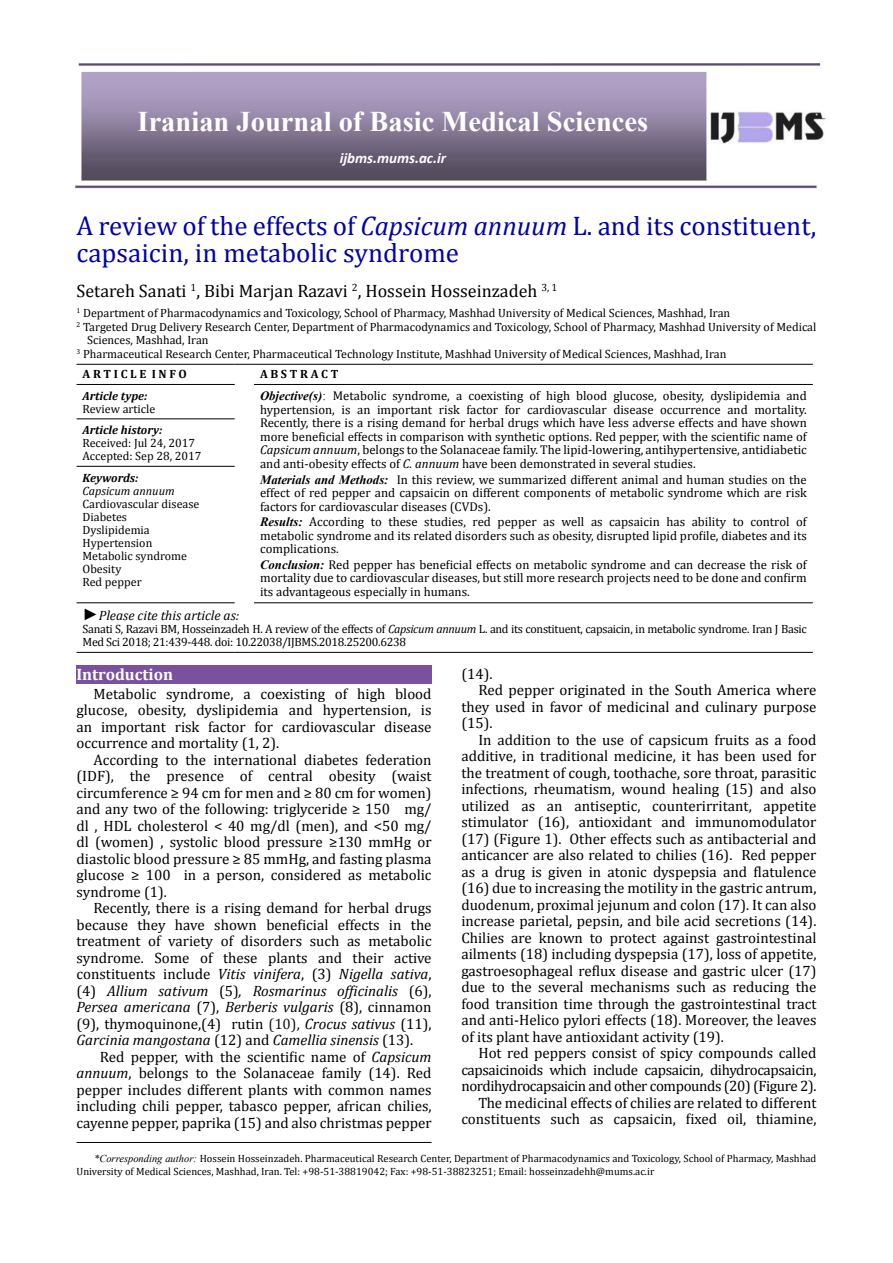
<style>
.page{position:relative;width:893px;height:1263px;background:#fff}
.page>*{position:absolute;margin:0;border:0;box-sizing:border-box;transform-origin:0 0}
.t1{font:700 28.5px "Times New Roman";color:#fff}
.t2{font:27px/27px "Cambria";color:#0000af}
.t3{font:18px "Cambria";color:#000}
.t4{font:700 16.5px "Cambria";color:#fff}
.t5{font:15px/16.5px "Cambria";color:#000;text-align:justify}
.t6{font:15px "Cambria";letter-spacing:-.025em;color:#000}
.t7{font:italic 700 15px "Calibri";color:#fff}
.t8{font:italic 13.5px "Cambria";color:#000}
.t9{font:12.75px/13.5px "Cambria";color:#000;text-align:justify}
.t10{font:12px/13px "Cambria";color:#000}
.t11{font:12px/13px "Cambria Math";letter-spacing:-.025em;color:#000}
.t12{font:12px/13px "Cambria Math";color:#000}
.t13{font:italic 700 12px "Cambria";color:#000}
.t14{font:700 12px "Cambria";color:#000}
.t15{font:italic 12px "Cambria";color:#000}
.t16{font:10.5px/12.6px "Cambria";color:#000}
.s1{font-style:italic}
.s2{font-family:"Times New Roman";font-weight:700;font-style:italic}
.s3{font-family:"Times New Roman"}
.s4{font-family:"Times New Roman";font-size:16.5px}
.s5{font-family:"Cambria";font-style:italic}
.s6{color:#131413}
.s7{font-family:"Times New Roman";font-style:italic}
</style>
<div class="page">
<hr style="left:77px;top:1142px;width:355px;height:1px;background:#000">
<img style="left:75px;top:64px;width:750px;height:125px">
<hr style="left:77px;top:364px;width:158px;height:1px;background:#000">
<svg style="left:235px;top:364px;width:19px;height:1px"></svg>
<hr style="left:254px;top:364px;width:559px;height:1px;background:#000">
<hr style="left:77px;top:384px;width:158px;height:1px;background:#000">
<hr style="left:77px;top:418px;width:158px;height:1px;background:#000">
<hr style="left:254px;top:384px;width:559px;height:1px;background:#000">
<hr style="left:77px;top:466px;width:158px;height:1px;background:#000">
<hr style="left:77px;top:652px;width:158px;height:1px;background:#000">
<svg style="left:235px;top:652px;width:19px;height:1px"></svg>
<hr style="left:254px;top:652px;width:559px;height:1px;background:#000">
<hr style="left:77px;top:602px;width:158px;height:1px;background:#000">
<hr style="left:254px;top:602px;width:559px;height:1px;background:#000">
<div style="left:77px;top:665px;width:355px;height:19px;background:#7a519e"></div>
<h1 class="t1" style="left:138px;top:102px;width:512px">Iranian Journal of Basic Medical Sciences</h1>
<p class="t7" style="left:340px;top:149px;width:108px">ijbms.mums.ac.ir</p>
<h2 class="t2" style="left:77px;top:212px;width:741px">A review of the effects of <span class="s1">Capsicum annuum</span> L. and its constituent, capsaicin, in metabolic syndrome</h2>
<p class="t3" style="left:77px;top:280px;width:482px">Setareh Sanati <sup>1</sup>, Bibi Marjan Razavi <sup>2</sup>, Hossein Hosseinzadeh <sup>3,</sup> <sup>1</sup></p>
<p class="t10" style="left:77px;top:307px;width:655px"><sup>1</sup> Department of Pharmacodynamics and Toxicology, School of Pharmacy, Mashhad University of Medical Sciences, Mashhad, Iran</p>
<p class="t10" style="left:77px;top:320px;width:741px"><sup>2</sup> Targeted Drug Delivery Research Center, Department of Pharmacodynamics and Toxicology, School of Pharmacy, Mashhad University of Medical</p>
<p class="t10" style="left:87px;top:334px;width:123px">Sciences, Mashhad, Iran</p>
<p class="t10" style="left:77px;top:347px;width:651px"><sup>3</sup> Pharmaceutical Research Center, Pharmaceutical Technology Institute, Mashhad University of Medical Sciences, Mashhad, Iran</p>
<p class="t14" style="left:83px;top:366px;width:106px">A R T I C L E I N F O</p>
<p class="t14" style="left:260px;top:366px;width:80px">A B S T R A C T</p>
<p class="t13" style="left:83px;top:387px;width:66px">Article type:</p>
<p class="t12" style="left:83px;top:402px;width:74px">Review article</p>
<p class="t9" style="left:260px;top:389px;width:548px"><span class="s2">Objective(s)</span><span class="s3">:</span> Metabolic syndrome, a coexisting of high blood glucose, obesity, dyslipidemia and hypertension, is an important risk factor for cardiovascular disease occurrence and mortality.<br>Recently, there is a rising demand for herbal drugs which have less adverse effects and have shown more beneficial effects in comparison with synthetic options. Red pepper, with the scientific name of <span class="s1">Capsicum annuum</span>, belongs to the Solanaceae family. The lipid-lowering, antihypertensive, antidiabetic and anti-obesity effects of <span class="s1">C. annuum</span> have been demonstrated in several studies.</p>
<p class="t9" style="left:260px;top:472px;width:548px"><span class="s2">Materials and Methods:</span> In this review, we summarized different animal and human studies on the effect of red pepper and capsaicin on different components of metabolic syndrome which are risk factors for cardiovascular diseases (CVDs).</p>
<p class="t9" style="left:260px;top:515px;width:548px"><span class="s2">Results:</span> According to these studies, red pepper as well as capsaicin has ability to control of metabolic syndrome and its related disorders such as obesity, disrupted lipid profile, diabetes and its complications.</p>
<p class="t9" style="left:260px;top:558px;width:548px"><span class="s2">Conclusion:</span> Red pepper has beneficial effects on metabolic syndrome and can decrease the risk of mortality due to cardiovascular diseases, but still more research projects need to be done and confirm its advantageous especially in humans.</p>
<p class="t13" style="left:83px;top:422px;width:81px">Article history:</p>
<p class="t12" style="left:83px;top:437px;width:120px">Received: Jul 24, 2017<br>Accepted: Sep 28, 2017</p>
<p class="t13" style="left:83px;top:469px;width:57px">Keywords:</p>
<p class="t15" style="left:83px;top:482px;width:94px">Capsicum annuum</p>
<p class="t10" style="left:83px;top:497px;width:118px">Cardiovascular disease<br>Diabetes<br>Dyslipidemia<br>Hypertension<br>Metabolic syndrome<br>Obesity<br>Red pepper</p>
<p class="t8" style="left:83px;top:606px;width:158px"><span class="s4">►</span>Please cite this article as:</p>
<p class="t11" style="left:83px;top:623px;width:726px">Sanati S, Razavi BM, Hosseinzadeh H. A review of the effects of <span class="s5">Capsicum annuum</span> L. and its constituent, capsaicin, in metabolic syndrome. Iran J Basic<br>Med Sci 2018; 21:439-448. doi: 10.22038/IJBMS.2018.25200.6238</p>
<p class="t4" style="left:77px;top:663px;width:98px">Introduction</p>
<p class="t5" style="left:77px;top:685px;width:357px;text-indent:17px">Metabolic syndrome, a coexisting of high blood glucose, obesity, dyslipidemia and hypertension, is an important risk factor for cardiovascular disease occurrence and mortality (1, 2).</p>
<p class="t5" style="left:77px;top:751px;width:357px;text-indent:17px">According to the international diabetes federation (IDF), the presence of central obesity (waist circumference ≥ 94 cm for men and ≥ 80 cm for women) and any two of the following: triglyceride ≥ 150 mg/ dl , HDL cholesterol &lt; 40 mg/dl (men), and &lt;50 mg/ dl (women) , systolic blood pressure ≥130 mmHg or diastolic blood pressure ≥ 85 mmHg, and fasting plasma glucose ≥ 100 in a person, considered as metabolic syndrome (1).</p>
<p class="t5" style="left:77px;top:900px;width:357px;text-indent:17px">Recently, there is a rising demand for herbal drugs because they have shown beneficial effects in the treatment of variety of disorders such as metabolic syndrome. Some of these plants and their active constituents include <span class="s1">Vitis vinifera</span>, (3) <span class="s1">Nigella sativa</span>, (4) <span class="s1">Allium sativum</span> (5)<span class="s1">, Rosmarinus officinalis</span> (6), <span class="s1">Persea americana</span> (7), <span class="s1">Berberis vulgaris</span> (8), cinnamon (9), thymoquinone,(4) rutin <span class="s6">(10),</span> <span class="s1">Crocus sativus</span> (11), <span class="s1">Garcinia mangostana</span> (12) and <span class="s1">Camellia sinensis</span> (13).</p>
<p class="t5" style="left:77px;top:1048px;width:357px;text-indent:23px">Red pepper, with the scientific name of <span class="s1">Capsicum annuum</span>, belongs to the Solanaceae family (14). Red pepper includes different plants with common names including chili pepper, tabasco pepper, african chilies, cayenne pepper, paprika (15) and also christmas pepper</p>
<p class="t5" style="left:461px;top:665px;width:33px">(14).</p>
<p class="t5" style="left:478px;top:682px;width:340px">Red pepper originated in the South America where</p>
<p class="t5" style="left:461px;top:698px;width:357px">they used in favor of medicinal and culinary purpose</p>
<p class="t5" style="left:461px;top:715px;width:33px">(15).</p>
<p class="t5" style="left:478px;top:731px;width:340px">In addition to the use of capsicum fruits as a food</p>
<p class="t5" style="left:461px;top:748px;width:357px">additive, in traditional medicine, it has been used for</p>
<p class="t5" style="left:461px;top:764px;width:357px">the treatment of cough, toothache, sore throat, parasitic</p>
<p class="t5" style="left:461px;top:781px;width:357px">infections, rheumatism, wound healing (15) and also</p>
<p class="t5" style="left:461px;top:797px;width:357px">utilized as an antiseptic, counterirritant, appetite</p>
<p class="t5" style="left:461px;top:814px;width:357px">stimulator (16), antioxidant and immunomodulator</p>
<p class="t5" style="left:461px;top:830px;width:357px">(17) (Figure 1). Other effects such as antibacterial and</p>
<p class="t5" style="left:461px;top:847px;width:357px">anticancer are also related to chilies (16). Red pepper</p>
<p class="t5" style="left:461px;top:863px;width:357px">as a drug is given in atonic dyspepsia and flatulence</p>
<p class="t5" style="left:461px;top:880px;width:357px">(16) due to increasing the motility in the gastric antrum,</p>
<p class="t5" style="left:461px;top:896px;width:357px">duodenum, proximal jejunum and colon (17). It can also</p>
<p class="t5" style="left:461px;top:913px;width:357px">increase parietal, pepsin, and bile acid secretions (14).</p>
<p class="t5" style="left:461px;top:929px;width:357px">Chilies are known to protect against gastrointestinal</p>
<p class="t5" style="left:461px;top:946px;width:357px">ailments (18) including dyspepsia (17), loss of appetite,</p>
<p class="t5" style="left:461px;top:962px;width:357px">gastroesophageal reflux disease and gastric ulcer (17)</p>
<p class="t5" style="left:461px;top:979px;width:357px">due to the several mechanisms such as reducing the</p>
<p class="t5" style="left:461px;top:995px;width:357px">food transition time through the gastrointestinal tract</p>
<p class="t5" style="left:461px;top:1012px;width:357px">and anti-Helico pylori effects (18). Moreover, the leaves</p>
<p class="t5" style="left:461px;top:1028px;width:264px">of its plant have antioxidant activity (19).</p>
<p class="t5" style="left:478px;top:1045px;width:340px">Hot red peppers consist of spicy compounds called</p>
<p class="t6" style="left:461px;top:1061px;width:357px">capsaicinoids which include capsaicin, dihydrocapsaicin,</p>
<p class="t6" style="left:461px;top:1077px;width:357px">nordihydrocapsaicin and other compounds (20) (Figure 2).</p>
<p class="t5" style="left:478px;top:1094px;width:340px">The medicinal effects of chilies are related to different</p>
<p class="t5" style="left:461px;top:1111px;width:357px">constituents such as capsaicin, fixed oil, thiamine,</p>
<p class="t16" style="left:77px;top:1152px;width:741px;text-indent:18px"><span class="s7">*Corresponding author:</span> Hossein Hosseinzadeh. Pharmaceutical Research Center, Department of Pharmacodynamics and Toxicology, School of Pharmacy, Mashhad<br>University of Medical Sciences, Mashhad, Iran. Tel: +98-51-38819042; Fax: +98-51-38823251; Email: hosseinzadehh@mums.ac.ir</p>
</div>
